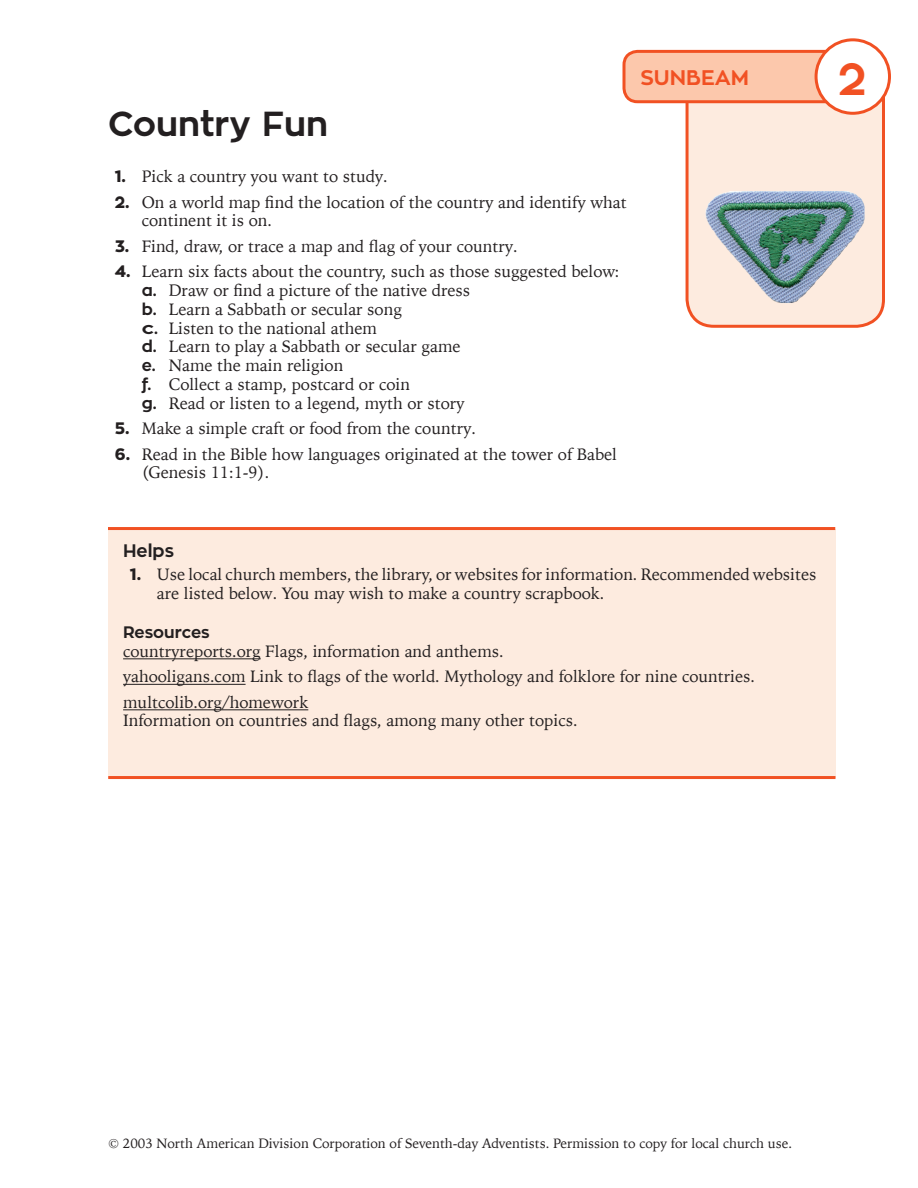
<style>
.page{position:relative;width:918px;height:1188px;background:#fff}
.page>*{position:absolute;margin:0;border:0;box-sizing:border-box;transform-origin:0 0}
.t1{font:700 45px "Zona Pro";color:#f15123}
.t2{font:700 34.5px "Zona Pro";color:#231f20}
.t3{font:700 21px "Zona Pro";color:#f15123}
.t4{font:700 18px "Zona Pro";color:#231f20}
.t5{font:16.5px/18.8px "Iowan Old Style";color:#231f20}
.t6{font:700 16.5px "Zona Pro";color:#231f20}
.t7{font:13.5px "Iowan Old Style";color:#231f20}
.s1{font-family:"Zona Pro";font-weight:800}
.s2{font-family:"Zona Pro";font-weight:700}
</style>
<div class="page">
<div style="left:108px;top:529px;width:728px;height:249px;background:#fdebdf"></div>
<hr style="left:108px;top:527px;width:727px;height:3px;background:#f15123">
<hr style="left:108px;top:776px;width:727px;height:3px;background:#f15123">
<hr style="left:123px;top:658px;width:138px;height:1px;background:#231f20">
<hr style="left:123px;top:684px;width:123px;height:1px;background:#231f20">
<hr style="left:123px;top:709px;width:185px;height:1px;background:#231f20">
<div style="left:685px;top:92px;width:202px;height:236px;background:#fdebdf"></div>
<svg style="left:622px;top:48px;width:207px;height:57px;background:#fabda0"></svg>
<div style="left:816px;top:40px;width:74px;height:73px;background:#fff;border-radius:50%"></div>
<div style="left:815px;top:38px;width:76px;height:77px;border:3px solid #f15123;border-radius:50%"></div>
<img style="left:685px;top:178px;width:202px;height:149px">
<h2 class="t2" style="left:108px;top:102px;width:222px">Country Fun</h2>
<p class="t5" style="left:115px;top:166px;width:274px"><span class="s1">1.</span> Pick a country you want to study.</p>
<p class="t5" style="left:142px;top:192px;width:487px;text-indent:-27px"><span class="s1">2.</span> On a world map find the location of the country and identify what continent it is on.</p>
<p class="t5" style="left:115px;top:236px;width:404px"><span class="s1">3.</span> Find, draw, or trace a map and flag of your country.</p>
<p class="t5" style="left:142px;top:262px;width:479px;text-indent:-27px"><span class="s1">4.</span> Learn six facts about the country, such as those suggested below: <span class="s2">a.</span> Draw or find a picture of the native dress<br><span class="s2">b.</span> Learn a Sabbath or secular song<br><span class="s2">c.</span> Listen to the national athem<br><span class="s2">d.</span> Learn to play a Sabbath or secular game<br><span class="s2">e.</span> Name the main religion<br><span class="s2">f.</span> Collect a stamp, postcard or coin<br><span class="s2">g.</span> Read or listen to a legend, myth or story</p>
<p class="t5" style="left:115px;top:418px;width:363px"><span class="s1">5.</span> Make a simple craft or food from the country.</p>
<p class="t5" style="left:142px;top:444px;width:477px;text-indent:-27px"><span class="s1">6.</span> Read in the Bible how languages originated at the tower of Babel (Genesis 11:1-9).</p>
<p class="t3" style="left:640px;top:64px;width:110px">SUNBEAM</p>
<h1 class="t1" style="left:838px;top:50px;width:30px">2</h1>
<p class="t4" style="left:123px;top:539px;width:52px">Helps</p>
<p class="t5" style="left:157px;top:564px;width:661px;text-indent:-27px"><span class="s1">1.</span> Use local church members, the library, or websites for information. Recommended websites are listed below. You may wish to make a country scrapbook.</p>
<p class="t6" style="left:123px;top:621px;width:88px">Resources</p>
<p class="t5" style="left:123px;top:638px;width:633px;line-height:25.5px">countryreports.org Flags, information and anthems.<br>yahooligans.com Link to flags of the world. Mythology and folklore for nine countries. multcolib.org/homework</p>
<p class="t5" style="left:123px;top:711px;width:456px">Information on countries and flags, among many other topics.</p>
<p class="t7" style="left:108px;top:1131px;width:686px">© 2003 North American Division Corporation of Seventh-day Adventists. Permission to copy for local church use.</p>
</div>
